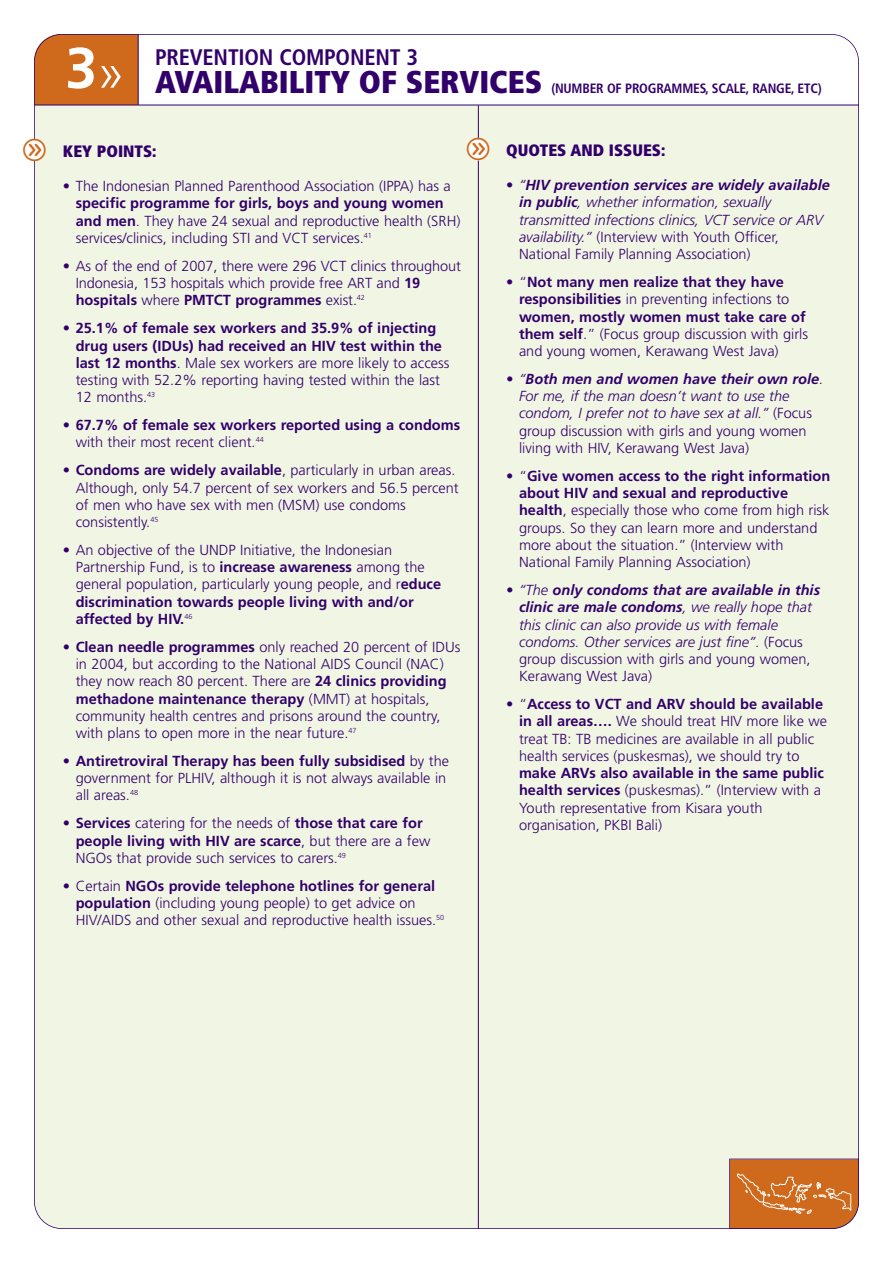
<style>
.page{position:relative;width:893px;height:1263px;background:#fff}
.page>*{position:absolute;margin:0;border:0;box-sizing:border-box;transform-origin:0 0}
.t1{font:900 condensed 31.5px "Frutiger";color:#32006b}
.t2{font:28.05px "Button Bonus Circle Positive";color:#cf691b}
.t3{font:700 condensed 22.5px "Frutiger";letter-spacing:-.01em;color:#32006b}
.t4{font:900 condensed 16.5px "Frutiger";color:#32006b}
.t5{font:300 14.55px/17.2px "Frutiger";color:#32006b}
.t6{font:italic 300 14.55px/17.2px "Frutiger";color:#32006b}
.t7{font:700 14.55px/17.2px "Frutiger";color:#32006b}
.t8{font:700 condensed 13.5px "Frutiger";letter-spacing:-.015em;color:#32006b}
.s1{font-weight:300;font-stretch:normal;font-size:52.95px;color:#fff}
.s2{font-weight:700}
.s3{font-weight:300}
.s4{font-style:normal}
.s5{font-style:italic}
.s6{font-weight:700;font-style:italic}
</style>
<div class="page">
<div style="left:34px;top:293px;width:825px;height:936px;background:#f1f6e4;border-radius:27px"></div>
<div style="left:34px;top:34px;width:104px;height:71px;background:#cf691b"></div>
<div style="left:34px;top:105px;width:825px;height:867px;background:#f1f6e4"></div>
<hr style="left:34px;top:105px;width:825px;height:1px;background:#32006b">
<hr style="left:478px;top:105px;width:1px;height:1124px;background:#32006b">
<svg style="left:729px;top:1158px;width:130px;height:71px;background:#cd7332"></svg>
<hr style="left:138px;top:34px;width:1px;height:71px;background:#32006b">
<div style="left:24px;top:140px;width:20px;height:21px;background:#fff;border-radius:50%"></div>
<div style="left:467px;top:139px;width:21px;height:21px;background:#fff;border-radius:50%"></div>
<h1 class="t1" style="left:65px;top:69px;width:478px"><sup>3</sup><span class="s1">»</span> AVAILABILITY OF SERVICES</h1>
<h3 class="t3" style="left:155px;top:48px;width:264px">PREVENTION COMPONENT 3</h3>
<p class="t8" style="left:551px;top:83px;width:272px">(NUMBER OF PROGRAMMES, SCALE, RANGE, ETC)</p>
<h2 class="t2" style="left:21px;top:138px;width:30px">g</h2>
<h2 class="t2" style="left:464px;top:138px;width:30px">g</h2>
<p class="t4" style="left:63px;top:145px;width:95px">KEY POINTS:</p>
<p class="t5" style="left:63px;top:179px;width:389px">• The Indonesian Planned Parenthood Association (IPPA) has a</p>
<p class="t5" style="left:76px;top:196px;width:386px"><span class="s2">specific programme for girls, boys and young women and men</span>. They have 24 sexual and reproductive health (SRH) services/clinics, including STI and VCT services.<sup>41</sup></p>
<p class="t5" style="left:76px;top:258px;width:387px;text-indent:-13px">• As of the end of 2007, there were 296 VCT clinics throughout<br>Indonesia, 153 hospitals which provide free ART and <span class="s2">19 hospitals</span> where <span class="s2">PMTCT programmes</span> exist.<sup>42</sup></p>
<p class="t7" style="left:76px;top:321px;width:375px;text-indent:-13px"><span class="s3">•</span> 25.1% of female sex workers and 35.9% of injecting drug users (IDUs) had received an HIV test within the last 12 months<span class="s3">. Male sex workers are more likely to access testing with 52.2% reporting having tested within the last 12 months.</span><sup>43</sup></p>
<p class="t7" style="left:76px;top:418px;width:386px;text-indent:-13px"><span class="s3">•</span> 67.7% of female sex workers reported using a condoms <span class="s3">with their most recent client.</span><sup>44</sup></p>
<p class="t5" style="left:76px;top:463px;width:385px;text-indent:-13px">• <span class="s2">Condoms are widely available</span>, particularly in urban areas.<br>Although, only 54.7 percent of sex workers and 56.5 percent of men who have sex with men (MSM) use condoms consistently.<sup>45</sup></p>
<p class="t5" style="left:76px;top:542px;width:367px;text-indent:-13px">• An objective of the UNDP Initiative, the Indonesian Partnership Fund, is to <span class="s2">increase awareness</span> among the general population, particularly young people, and r<span class="s2">educe discrimination towards people living with and/or affected by HIV.</span><sup>46</sup></p>
<p class="t5" style="left:76px;top:639px;width:386px;text-indent:-13px">• <span class="s2">Clean needle programmes</span> only reached 20 percent of IDUs in 2004, but according to the National AIDS Council (NAC) they now reach 80 percent. There are <span class="s2">24 clinics providing methadone maintenance therapy</span> (MMT) at hospitals, community health centres and prisons around the country, with plans to open more in the near future.<sup>47</sup></p>
<p class="t5" style="left:76px;top:753px;width:375px;text-indent:-13px">• <span class="s2">Antiretroviral Therapy has been fully subsidised</span> by the government for PLHIV, although it is not always available in all areas.<sup>48</sup></p>
<p class="t5" style="left:76px;top:816px;width:356px;text-indent:-13px">• <span class="s2">Services</span> catering for the needs of <span class="s2">those that care for people living with HIV are scarce</span>, but there are a few<br>NGOs that provide such services to carers.<sup>49</sup></p>
<p class="t5" style="left:76px;top:878px;width:370px;text-indent:-13px">• Certain <span class="s2">NGOs provide telephone hotlines for general population</span> (including young people) to get advice on<br>HIV/AIDS and other sexual and reproductive health issues.<sup>50</sup></p>
<p class="t4" style="left:506px;top:144px;width:161px">QUOTES AND ISSUES:</p>
<p class="t6" style="left:519px;top:178px;width:312px;text-indent:-13px"><span class="s4">•</span> “<span class="s2">HIV prevention services are widely available in public</span>, whether information, sexually transmitted infections clinics, VCT service or ARV availability.” <span class="s4">(Interview with Youth Officer, National Family Planning Association)</span></p>
<p class="t5" style="left:519px;top:275px;width:291px;text-indent:-13px">• “<span class="s2">Not many men realize that they have responsibilities</span> in preventing infections to <span class="s2">women, mostly women must take care of them self</span>.” (Focus group discussion with girls and young women, Kerawang West Java)</p>
<p class="t5" style="left:519px;top:371px;width:306px;text-indent:-13px"><span class="s5">• “</span><span class="s6">Both men and women have their own role</span><span class="s5">.<br>For me, if the man doesn’t want to use the condom, I prefer not to have sex at all.”</span> (Focus group discussion with girls and young women living with HIV, Kerawang West Java)</p>
<p class="t5" style="left:519px;top:468px;width:313px;text-indent:-13px">• “<span class="s2">Give women access to the right information about HIV and sexual and reproductive health</span>, especially those who come from high risk groups. So they can learn more and understand more about the situation.” (Interview with National Family Planning Association)</p>
<p class="t6" style="left:519px;top:582px;width:303px;text-indent:-13px">• “The <span class="s2">only condoms that are available in this clinic are male condoms</span>, we really hope that this clinic can also provide us with female condoms. Other services are just fine”. <span class="s4">(Focus group discussion with girls and young women, Kerawang West Java)</span></p>
<p class="t5" style="left:519px;top:697px;width:310px;text-indent:-13px">• “<span class="s2">Access to VCT and ARV should be available in all areas….</span> We should treat HIV more like we treat TB: TB medicines are available in all public health services (puskesmas), we should try to</p>
<p class="t5" style="left:519px;top:766px;width:306px"><span class="s2">make ARVs also available in the same public health services</span> (puskesmas).” (Interview with a Youth representative from Kisara youth organisation, PKBI Bali)</p>
</div>
